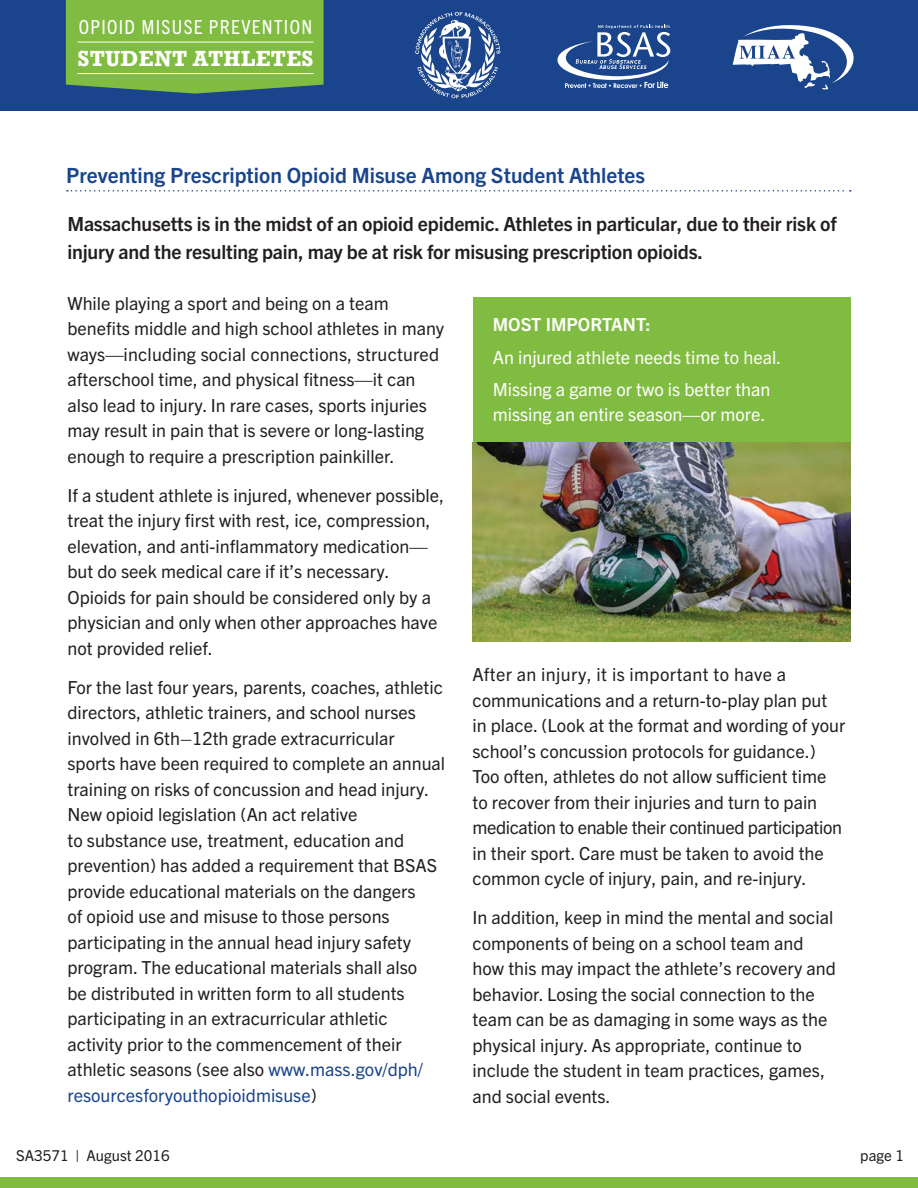
<style>
.page{position:relative;width:918px;height:1188px;background:#fff}
.page>*{position:absolute;margin:0;border:0;box-sizing:border-box;transform-origin:0 0}
.t1{font:700 22.5px "Rockwell";letter-spacing:.01em;color:#fff}
.t2{font:700 21px "Trade Gothic Next LT Pro";color:#1a448c}
.t3{font:700 19.5px/28.5px "Trade Gothic Next LT Pro";letter-spacing:-.01em;color:#231f20}
.t4{font:condensed 19.5px "Trade Gothic Next LT Pro";letter-spacing:.07em;color:#fff}
.t5{font:18px/25.5px "Trade Gothic Next LT Pro";color:#231f20}
.t6{font:18px/32.2px "Trade Gothic Next LT Pro";color:#fff}
.t7{font:700 18px "Trade Gothic Next LT Pro";color:#fff}
.t8{font:15px "Trade Gothic Next LT Pro";color:#231f20}
.s1{color:#1a448c}
</style>
<div class="page">
<div style="left:0;top:0;width:918px;height:110px;background:#1a448c"></div>
<div style="left:0;top:1177px;width:918px;height:11px;background:#80bc41"></div>
<svg style="left:415px;top:12px;width:85px;height:86px"></svg>
<svg style="left:733px;top:25px;width:121px;height:64px"></svg>
<svg style="left:557px;top:25px;width:113px;height:63px"></svg>
<svg style="left:66px;top:0;width:258px;height:94px"></svg>
<hr style="left:78px;top:42px;width:236px;height:1px;background:#fff">
<hr style="left:78px;top:73px;width:236px;height:1px;background:#fff">
<div style="left:473px;top:297px;width:378px;height:146px;background:#80bc41"></div>
<svg style="left:67px;top:190px;width:784px;height:2px"></svg>
<img style="left:473px;top:443px;width:378px;height:199px">
<p class="t4" style="left:79px;top:15px;width:235px">OPIOID MISUSE PREVENTION</p>
<p class="t1" style="left:78px;top:45px;width:238px">STUDENT ATHLETES</p>
<p class="t2" style="left:66px;top:168px;width:580px">Preventing Prescription Opioid Misuse Among Student Athletes</p>
<p class="t3" style="left:68px;top:211px;width:771px">Massachusetts is in the midst of an opioid epidemic. Athletes in particular, due to their risk of injury and the resulting pain, may be at risk for misusing prescription opioids.</p>
<p class="t5" style="left:68px;top:292px;width:378px">While playing a sport and being on a team benefits middle and high school athletes in many ways—including social connections, structured afterschool time, and physical fitness—it can also lead to injury. In rare cases, sports injuries may result in pain that is severe or long-lasting enough to require a prescription painkiller.</p>
<p class="t5" style="left:68px;top:484px;width:378px">If a student athlete is injured, whenever possible, treat the injury first with rest, ice, compression, elevation, and anti-inflammatory medication— but do seek medical care if it’s necessary.<br>Opioids for pain should be considered only by a physician and only when other approaches have not provided relief.</p>
<p class="t5" style="left:68px;top:676px;width:379px">For the last four years, parents, coaches, athletic directors, athletic trainers, and school nurses involved in 6th–12th grade extracurricular sports have been required to complete an annual training on risks of concussion and head injury.<br>New opioid legislation (An act relative<br>to substance use, treatment, education and prevention) has added a requirement that BSAS provide educational materials on the dangers<br>of opioid use and misuse to those persons participating in the annual head injury safety program. The educational materials shall also<br>be distributed in written form to all students participating in an extracurricular athletic activity prior to the commencement of their athletic seasons (see also <span class="s1">www.mass.gov/dph/ resourcesforyouthopioidmisuse</span>)</p>
<p class="t7" style="left:493px;top:318px;width:159px">MOST IMPORTANT:</p>
<p class="t6" style="left:493px;top:343px;width:290px">An injured athlete needs time to heal.<br>Missing a game or two is better than</p>
<p class="t6" style="left:493px;top:400px;width:274px">missing an entire season—or more.</p>
<p class="t5" style="left:472px;top:664px;width:374px">After an injury, it is important to have a communications and a return-to-play plan put in place. (Look at the format and wording of your school’s concussion protocols for guidance.)<br>Too often, athletes do not allow sufficient time to recover from their injuries and turn to pain medication to enable their continued participation in their sport. Care must be taken to avoid the common cycle of injury, pain, and re-injury.</p>
<p class="t5" style="left:472px;top:907px;width:365px">In addition, keep in mind the mental and social components of being on a school team and how this may impact the athlete’s recovery and behavior. Losing the social connection to the team can be as damaging in some ways as the physical injury. As appropriate, continue to include the student in team practices, games, and social events.</p>
<p class="t8" style="left:16px;top:1150px;width:155px">SA3571 | August 2016</p>
<p class="t8" style="left:860px;top:1150px;width:45px">page 1</p>
</div>
